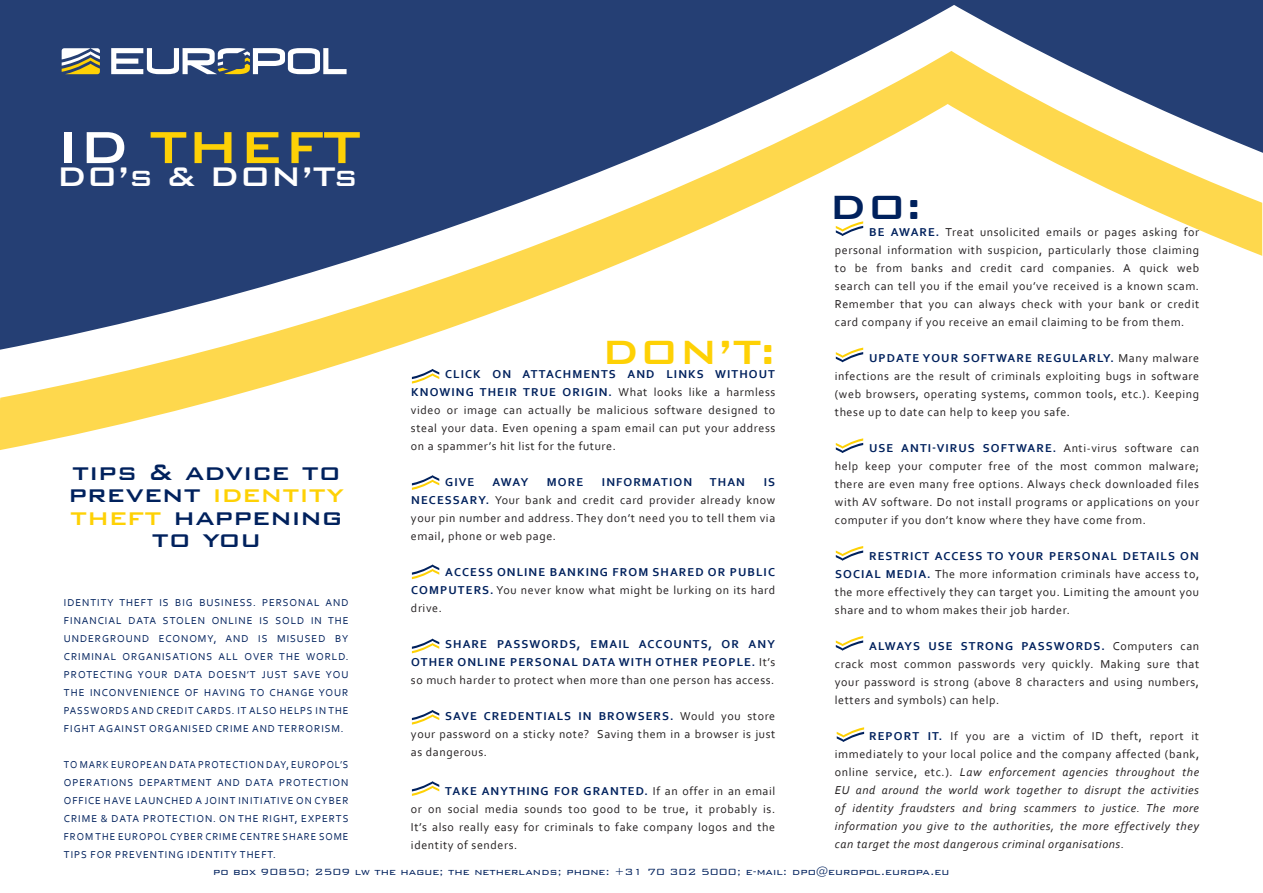
<style>
.page{position:relative;width:1263px;height:893px;background:#fff}
.page>*{position:absolute;margin:0;border:0;box-sizing:border-box;transform-origin:0 0}
.t1{font:500 60px "Bank Gothic BT";letter-spacing:-.01em;color:#fed105}
.t2{font:500 45px "Bank Gothic BT";color:#fed105}
.t3{font:500 45px "Bank Gothic BT";color:#00215d}
.t4{font:500 36px "Bank Gothic BT";letter-spacing:-.01em;color:#fff}
.t5{font:500 30px/22.5px "Bank Gothic BT";color:#00215d;text-align:justify}
.t6{font:12px/18px "Corbel";letter-spacing:.05em;color:#231f20;text-align:justify}
.t7{font:italic 12px/18px "Corbel";letter-spacing:.05em;color:#231f20;text-align:justify}
.t8{font:700 12px/18px "Corbel";letter-spacing:.09em;color:#00215d;text-align:justify}
.t9{font:300 12px "Bank Gothic BT";color:#00215d}
.t10{font:10.5px/18px "Corbel";letter-spacing:.09em;color:#00215d;text-align:justify}
.t11{font:10.5px/18px "Corbel";letter-spacing:.09em;color:#00215d;text-align:justify;scale:.95 1}
.s1{color:#fff}
.s2{color:#fed105}
.s3{font-weight:700;color:#00215d}
.s4{font-weight:400;color:#231f20}
.s5{font-weight:700;font-style:normal;color:#00215d}
.s6{font-style:normal}
</style>
<div class="page">
<svg style="left:0;top:352px;width:864px;height:98px"></svg>
<svg style="left:0;top:0;width:1263px;height:352px"></svg>
<svg style="left:111px;top:48px;width:236px;height:26px"></svg>
<svg style="left:62px;top:48px;width:38px;height:26px"></svg>
<svg style="left:412px;top:369px;width:27px;height:15px"></svg>
<svg style="left:412px;top:564px;width:27px;height:15px"></svg>
<svg style="left:412px;top:475px;width:27px;height:15px"></svg>
<svg style="left:412px;top:639px;width:27px;height:14px"></svg>
<svg style="left:412px;top:710px;width:27px;height:15px"></svg>
<svg style="left:412px;top:781px;width:27px;height:15px"></svg>
<svg style="left:836px;top:221px;width:27px;height:15px"></svg>
<svg style="left:836px;top:348px;width:27px;height:14px"></svg>
<svg style="left:836px;top:438px;width:27px;height:15px"></svg>
<svg style="left:836px;top:546px;width:27px;height:15px"></svg>
<svg style="left:836px;top:636px;width:27px;height:15px"></svg>
<svg style="left:837px;top:727px;width:27px;height:15px"></svg>
<p class="t1" style="left:56px;top:114px;width:306px"><span class="s1">ID</span> THEFT</p>
<p class="t4" style="left:56px;top:156px;width:303px">DO’s &amp; DON’Ts</p>
<p class="t5" style="left:68px;top:460px;width:277px">tips &amp; advice to prevent <span class="s2">identity theft</span> happening</p>
<p class="t5" style="left:151px;top:528px;width:111px">to you</p>
<p class="t10" style="left:64px;top:593px;width:286px">IDENTITY THEFT IS BIG BUSINESS. PERSONAL AND FINANCIAL DATA STOLEN ONLINE IS SOLD IN THE UNDERGROUND ECONOMY, AND IS MISUSED BY CRIMINAL ORGANISATIONS ALL OVER THE WORLD.<br>PROTECTING YOUR DATA DOESN’T JUST SAVE YOU THE INCONVENIENCE OF HAVING TO CHANGE YOUR PASSWORDS AND CREDIT CARDS. IT ALSO HELPS IN THE FIGHT AGAINST ORGANISED CRIME AND TERRORISM.</p>
<p class="t11" style="left:64px;top:755px;width:301px">TO MARK EUROPEAN DATA PROTECTION DAY, EUROPOL’S OPERATIONS DEPARTMENT AND DATA PROTECTION OFFICE HAVE LAUNCHED A JOINT INITIATIVE ON CYBER CRIME &amp; DATA PROTECTION. ON THE RIGHT, EXPERTS FROM THE EUROPOL CYBER CRIME CENTRE SHARE SOME TIPS FOR PREVENTING IDENTITY THEFT.</p>
<p class="t2" style="left:601px;top:327px;width:175px">DON’T:</p>
<p class="t6" style="left:411px;top:365px;width:366px;text-indent:34px"><span class="s3">CLICK ON ATTACHMENTS AND LINKS WITHOUT KNOWING THEIR TRUE ORIGIN.</span> What looks like a harmless video or image can actually be malicious software designed to steal your data. Even opening a spam email can put your address on a spammer’s hit list for the future.</p>
<p class="t8" style="left:445px;top:473px;width:31px">GIVE</p>
<p class="t8" style="left:492px;top:473px;width:37px">AWAY</p>
<p class="t8" style="left:547px;top:473px;width:38px">MORE</p>
<p class="t8" style="left:602px;top:473px;width:92px">INFORMATION</p>
<p class="t8" style="left:710px;top:473px;width:37px">THAN</p>
<p class="t6" style="left:411px;top:473px;width:366px;text-indent:353px"><span class="s3">IS NECESSARY.</span> Your bank and credit card provider already know your pin number and address. They don’t need you to tell them via email, phone or web page.</p>
<p class="t8" style="left:411px;top:563px;width:366px;text-indent:34px">ACCESS ONLINE BANKING FROM SHARED OR PUBLIC COMPUTERS. <span class="s4">You never know what might be lurking on its hard drive.</span></p>
<p class="t8" style="left:411px;top:635px;width:366px;text-indent:34px">SHARE PASSWORDS, EMAIL ACCOUNTS, OR ANY OTHER ONLINE PERSONAL DATA WITH OTHER PEOPLE. <span class="s4">It’s so much harder to protect when more than one person has access.</span></p>
<p class="t6" style="left:411px;top:707px;width:366px;text-indent:34px"><span class="s3">SAVE CREDENTIALS IN BROWSERS.</span> Would you store your password on a sticky note? Saving them in a browser is just as dangerous.</p>
<p class="t6" style="left:411px;top:782px;width:366px;text-indent:34px"><span class="s3">TAKE ANYTHING FOR GRANTED.</span> If an offer in an email or on social media sounds too good to be true, it probably is.<br>It’s also really easy for criminals to fake company logos and the identity of senders.</p>
<p class="t3" style="left:829px;top:182px;width:94px">DO:</p>
<p class="t6" style="left:835px;top:222px;width:366px;text-indent:34px"><span class="s3">BE AWARE.</span> Treat unsolicited emails or pages asking for personal information with suspicion, particularly those claiming to be from banks and credit card companies. A quick web search can tell you if the email you’ve received is a known scam.<br>Remember that you can always check with your bank or credit card company if you receive an email claiming to be from them.</p>
<p class="t6" style="left:835px;top:348px;width:366px;text-indent:34px"><span class="s3">UPDATE YOUR SOFTWARE REGULARLY.</span> Many malware infections are the result of criminals exploiting bugs in software (web browsers, operating systems, common tools, etc.). Keeping these up to date can help to keep you safe.</p>
<p class="t6" style="left:835px;top:438px;width:366px;text-indent:34px"><span class="s3">USE ANTI-VIRUS SOFTWARE.</span> Anti-virus software can help keep your computer free of the most common malware; there are even many free options. Always check downloaded files with AV software. Do not install programs or applications on your computer if you don’t know where they have come from.</p>
<p class="t6" style="left:835px;top:546px;width:366px;text-indent:34px"><span class="s3">RESTRICT ACCESS TO YOUR PERSONAL DETAILS ON SOCIAL MEDIA.</span> The more information criminals have access to, the more effectively they can target you. Limiting the amount you share and to whom makes their job harder.</p>
<p class="t6" style="left:835px;top:636px;width:366px;text-indent:34px"><span class="s3">ALWAYS USE STRONG PASSWORDS.</span> Computers can crack most common passwords very quickly. Making sure that your password is strong (above 8 characters and using numbers, letters and symbols) can help.</p>
<p class="t7" style="left:835px;top:726px;width:366px;text-indent:34px"><span class="s5">REPORT IT.</span> <span class="s6">If you are a victim of ID theft, report it immediately to your local police and the company affected (bank, online service, etc.).</span> Law enforcement agencies throughout the EU and around the world work together to disrupt the activities of identity fraudsters and bring scammers to justice. The more information you give to the authorities, the more effectively they can target the most dangerous criminal organisations.</p>
<p class="t9" style="left:213px;top:865px;width:738px">po box 90850; 2509 lw the hague; the netherlands; phone: +31 70 302 5000; e-mail: dpo@europol.europa.eu</p>
</div>
